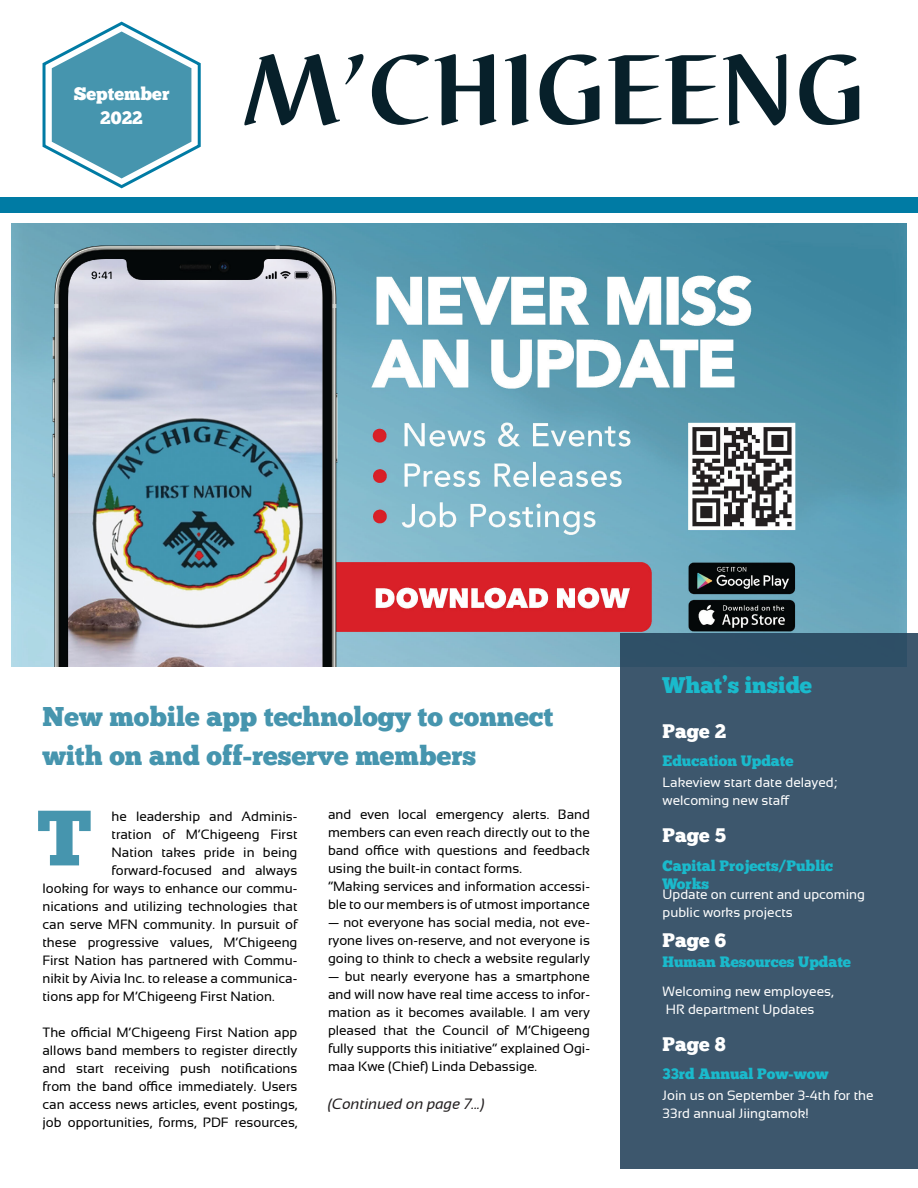
<style>
.page{position:relative;width:918px;height:1188px;background:#fff}
.page>*{position:absolute;margin:0;border:0;box-sizing:border-box;transform-origin:0 0}
.Big_Title{font:700 103.5px "Barbedor LT";color:#07202a}
.Big_Title-2{font:78.3px "Chunk Five";color:#4695ae}
.Big_Title-3{font:27px/39px "Chunk Five";color:#4695ae}
.Big_Title-4{font:22.5px "Chunk Five";color:#1abacc}
.Big_Title-5{font:19.5px "Chunk Five";color:#fff}
.Big_Title-6{font:18px/24px "Chunk Five";color:#fff;text-align:center}
.Big_Title-7{font:15px/18px "Chunk Five";color:#1abacc}
.Black_Body_Text{font:italic 15px "Sansation";color:#231f20}
.Black_Body_Text-2{font:13.5px/18px "Sansation";color:#000;text-align:justify}
.Black_Body_Text-3{font:13.5px/18px "Sansation";color:#fff}
</style>
<div class="page">
<img style="left:11px;top:223px;width:896px;height:443px">
<div style="left:0;top:197px;width:918px;height:16px;background:#007ba4"></div>
<div style="left:621px;top:633px;width:297px;height:536px;background:#3d576d"></div>
<svg style="left:42px;top:21px;width:159px;height:168px"></svg>
<p class="Big_Title-6" style="left:74px;top:82px;width:97px">September<br>2022</p>
<p class="Big_Title" style="left:242px;top:34px;width:625px">M’CHIGEENG</p>
<p class="Big_Title-3" style="left:43px;top:698px;width:512px">New mobile app technology to connect with on and off-reserve members</p>
<p class="Big_Title-2" style="left:37px;top:790px;width:56px">T</p>
<p class="Black_Body_Text-2" style="left:112px;top:807px;width:187px">he leadership and Adminis-</p>
<p class="Black_Body_Text-2" style="left:112px;top:825px;width:187px">tration of M’Chigeeng First</p>
<p class="Black_Body_Text-2" style="left:112px;top:843px;width:187px">Nation takes pride in being</p>
<p class="Black_Body_Text-2" style="left:112px;top:861px;width:187px">forward-focused and always</p>
<p class="Black_Body_Text-2" style="left:43px;top:879px;width:256px">looking for ways to enhance our commu-</p>
<p class="Black_Body_Text-2" style="left:43px;top:897px;width:256px">nications and utilizing technologies that</p>
<p class="Black_Body_Text-2" style="left:43px;top:915px;width:256px">can serve MFN community. In pursuit of</p>
<p class="Black_Body_Text-2" style="left:43px;top:933px;width:256px">these progressive values, M’Chigeeng</p>
<p class="Black_Body_Text-2" style="left:43px;top:951px;width:256px">First Nation has partnered with Commu-</p>
<p class="Black_Body_Text-2" style="left:43px;top:969px;width:256px">nikit by Aivia Inc. to release a communica-</p>
<p class="Black_Body_Text-2" style="left:43px;top:987px;width:234px">tions app for M’Chigeeng First Nation.</p>
<p class="Black_Body_Text-2" style="left:43px;top:1023px;width:256px">The official M’Chigeeng First Nation app allows band members to register directly and start receiving push notifications from the band office immediately. Users can access news articles, event postings, job opportunities, forms, PDF resources,</p>
<p class="Black_Body_Text-2" style="left:328px;top:806px;width:263px">and even local emergency alerts. Band members can even reach directly out to the band office with questions and feedback using the built-in contact forms.</p>
<p class="Black_Body_Text-2" style="left:328px;top:878px;width:263px">“Making services and information accessi&shy;ble to our members is of utmost importance</p>
<p class="Black_Body_Text-2" style="left:328px;top:914px;width:263px">— not everyone has social media, not eve&shy;ryone lives on-reserve, and not everyone is going to think to check a website regularly</p>
<p class="Black_Body_Text-2" style="left:328px;top:968px;width:263px">— but nearly everyone has a smartphone and will now have real time access to infor&shy;mation as it becomes available. I am very pleased that the Council of M’Chigeeng fully supports this initiative” explained Ogi&shy;maa Kwe (Chief) Linda Debassige.</p>
<p class="Black_Body_Text" style="left:328px;top:1096px;width:158px">(Continued on page 7...)</p>
<p class="Big_Title-4" style="left:663px;top:671px;width:151px">What’s inside</p>
<p class="Big_Title-5" style="left:663px;top:719px;width:65px">Page 2</p>
<p class="Big_Title-7" style="left:663px;top:753px;width:132px">Education Update</p>
<p class="Black_Body_Text-3" style="left:663px;top:774px;width:176px">Lakeview start date delayed; welcoming new staff</p>
<p class="Big_Title-5" style="left:663px;top:823px;width:65px">Page 5</p>
<p class="Big_Title-7" style="left:663px;top:857px;width:172px">Capital Projects/Public<br>Works</p>
<p class="Black_Body_Text-3" style="left:663px;top:885px;width:204px">Update on current and upcoming public works projects</p>
<p class="Big_Title-5" style="left:663px;top:928px;width:65px">Page 6</p>
<p class="Big_Title-7" style="left:663px;top:954px;width:190px">Human Resources Update</p>
<p class="Black_Body_Text-3" style="left:663px;top:982px;width:172px">Welcoming new employees,</p>
<p class="Black_Body_Text-3" style="left:666px;top:1000px;width:150px">HR department Updates</p>
<p class="Big_Title-5" style="left:663px;top:1032px;width:65px">Page 8</p>
<p class="Big_Title-7" style="left:663px;top:1066px;width:167px">33rd Annual Pow-wow</p>
<p class="Black_Body_Text-3" style="left:663px;top:1087px;width:212px">Join us on September 3-4th for the<br>33rd annual Jiingtamok!</p>
</div>
